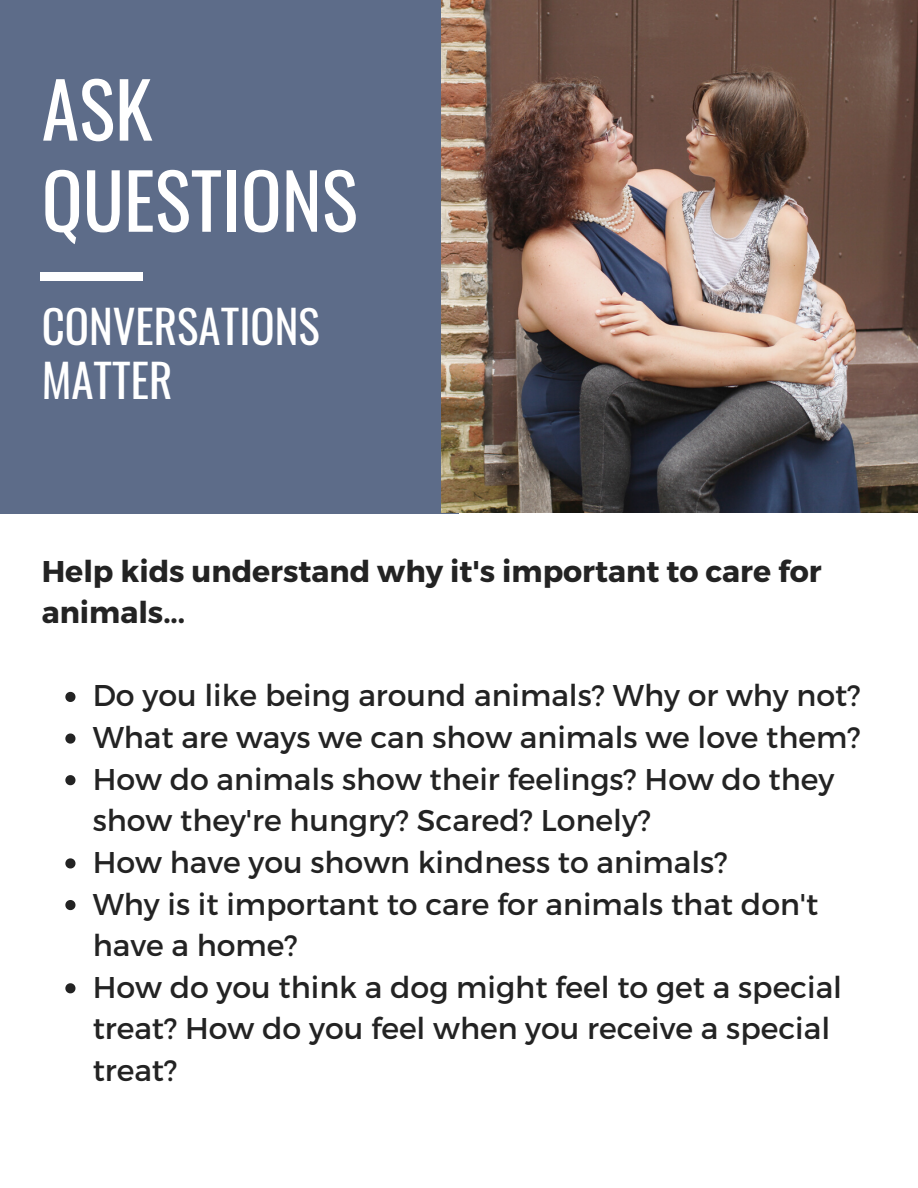
<style>
.page{position:relative;width:918px;height:1188px;background:#fff}
.page>*{position:absolute;margin:0;border:0;box-sizing:border-box;transform-origin:0 0}
.t1{font:75.9px "Oswald";color:#fff}
.t2{font:45px/54px "Oswald";color:#fff}
.t3{font:30px/41.7px "Montserrat";color:#232323}
.t4{font:700 30px/41.7px "Montserrat";color:#232323}
</style>
<div class="page">
<div style="left:0;top:0;width:459px;height:514px;background:#5d6c89"></div>
<img style="left:441px;top:0;width:477px;height:513px">
<svg style="left:65px;top:692px;width:10px;height:10px"></svg>
<svg style="left:65px;top:733px;width:10px;height:11px"></svg>
<svg style="left:65px;top:775px;width:10px;height:10px"></svg>
<svg style="left:65px;top:858px;width:10px;height:10px"></svg>
<svg style="left:65px;top:900px;width:10px;height:10px"></svg>
<svg style="left:65px;top:983px;width:10px;height:10px"></svg>
<div style="left:41px;top:272px;width:102px;height:9px;background:#fff"></div>
<p class="t1" style="left:42px;top:50px;width:112px">ASK</p>
<p class="t1" style="left:42px;top:141px;width:317px">QUESTIONS</p>
<p class="t2" style="left:42px;top:298px;width:280px">CONVERSATIONS<br>MATTER</p>
<p class="t4" style="left:42px;top:549px;width:781px">Help kids understand why it's important to care for animals...</p>
<p class="t3" style="left:93px;top:673px;width:769px">Do you like being around animals? Why or why not?</p>
<p class="t3" style="left:93px;top:715px;width:769px">What are ways we can show animals we love them?</p>
<p class="t3" style="left:93px;top:757px;width:743px">How do animals show their feelings? How do they show they're hungry? Scared? Lonely?</p>
<p class="t3" style="left:93px;top:840px;width:636px">How have you shown kindness to animals?</p>
<p class="t3" style="left:93px;top:882px;width:727px">Why is it important to care for animals that don't have a home?</p>
<p class="t3" style="left:93px;top:965px;width:751px">How do you think a dog might feel to get a special treat? How do you feel when you receive a special treat?</p>
</div>
